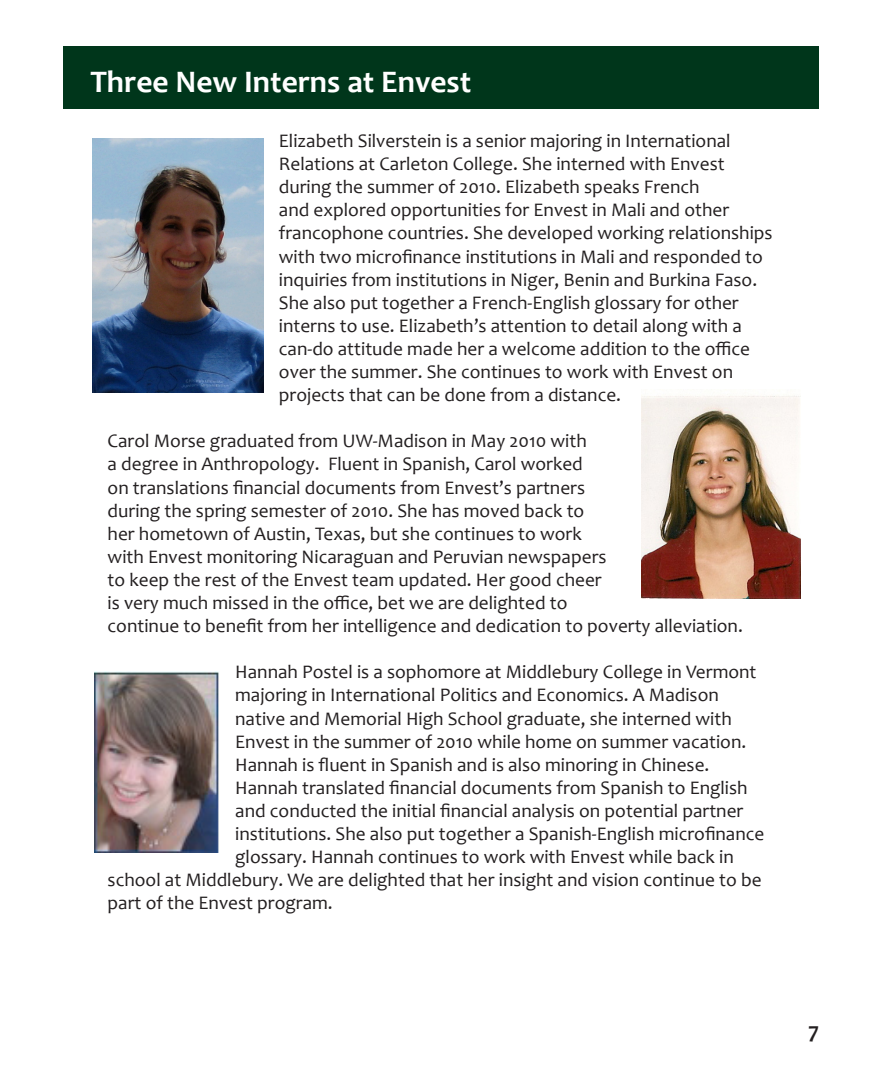
<style>
.page{position:relative;width:882px;height:1071px;background:#fff}
.page>*{position:absolute;margin:0;border:0;box-sizing:border-box;transform-origin:0 0}
.t1{font:700 31.5px "Candara";color:#fff}
.t2{font:700 22.75px "Candara";color:#231f20}
.t3{font:19.25px/23.1px "Candara";color:#231f20}
</style>
<div class="page">
<div style="left:63px;top:46px;width:756px;height:63px;background:#00361b"></div>
<img style="left:94px;top:671px;width:125px;height:182px">
<img style="left:641px;top:394px;width:160px;height:205px">
<img style="left:92px;top:139px;width:171px;height:254px">
<p class="t1" style="left:90px;top:62px;width:382px">Three New Interns at Envest</p>
<p class="t3" style="left:279px;top:129px;width:495px">Elizabeth Silverstein is a senior majoring in International Relations at Carleton College. She interned with Envest during the summer of 2010. Elizabeth speaks French<br>and explored opportunities for Envest in Mali and other francophone countries. She developed working relationships with two microfinance institutions in Mali and responded to inquiries from institutions in Niger, Benin and Burkina Faso.<br>She also put together a French-English glossary for other interns to use. Elizabeth’s attention to detail along with a can-do attitude made her a welcome addition to the office over the summer. She continues to work with Envest on projects that can be done from a distance.</p>
<p class="t3" style="left:108px;top:429px;width:637px">Carol Morse graduated from UW-Madison in May 2010 with<br>a degree in Anthropology. Fluent in Spanish, Carol worked<br>on translations financial documents from Envest’s partners<br>during the spring semester of 2010. She has moved back to<br>her hometown of Austin, Texas, but she continues to work<br>with Envest monitoring Nicaraguan and Peruvian newspapers<br>to keep the rest of the Envest team updated. Her good cheer<br>is very much missed in the office, bet we are delighted to<br>continue to benefit from her intelligence and dedication to poverty alleviation.</p>
<p class="t3" style="left:235px;top:660px;width:523px">Hannah Postel is a sophomore at Middlebury College in Vermont</p>
<p class="t3" style="left:235px;top:683px;width:485px">majoring in International Politics and Economics. A Madison</p>
<p class="t3" style="left:235px;top:707px;width:498px">native and Memorial High School graduate, she interned with</p>
<p class="t3" style="left:235px;top:730px;width:513px">Envest in the summer of 2010 while home on summer vacation.</p>
<p class="t3" style="left:235px;top:753px;width:476px">Hannah is fluent in Spanish and is also minoring in Chinese.</p>
<p class="t3" style="left:235px;top:776px;width:514px">Hannah translated financial documents from Spanish to English</p>
<p class="t3" style="left:235px;top:799px;width:510px">and conducted the initial financial analysis on potential partner</p>
<p class="t3" style="left:235px;top:822px;width:531px">institutions. She also put together a Spanish-English microfinance</p>
<p class="t3" style="left:235px;top:845px;width:500px">glossary. Hannah continues to work with Envest while back in</p>
<p class="t3" style="left:108px;top:868px;width:655px">school at Middlebury. We are delighted that her insight and vision continue to be</p>
<p class="t3" style="left:108px;top:891px;width:227px">part of the Envest program.</p>
<p class="t2" style="left:808px;top:1016px;width:12px">7</p>
</div>
